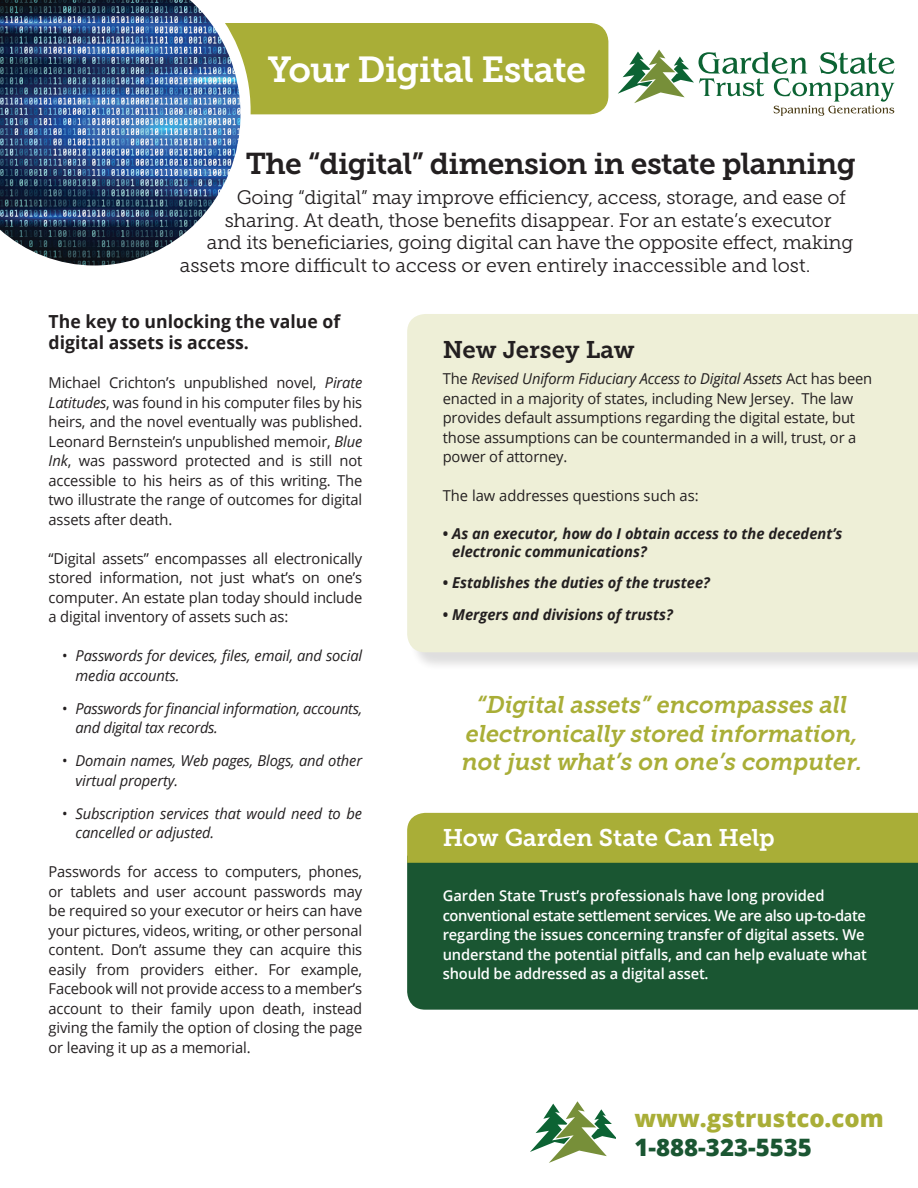
<style>
.page{position:relative;width:918px;height:1188px;background:#fff}
.page>*{position:absolute;margin:0;border:0;box-sizing:border-box;transform-origin:0 0}
.t1{font:36px "Museo Slab 700";letter-spacing:-.02em;color:#fff}
.t2{font:30px "Museo Slab 700";letter-spacing:-.02em;color:#231f20}
.t3{font:italic 24px/28.8px "Museo Slab 700";color:#a9ae37;text-align:center}
.t4{font:24px "Museo Slab 700";color:#fff}
.t5{font:800 24px "Open Sans";color:#a9ae37}
.t6{font:800 24px "Open Sans";color:#1a5632}
.t7{font:24px "Museo Slab 700";color:#231f20}
.t8{font:19.5px "Museo Slab 300";letter-spacing:-.015em;color:#231f20}
.t9{font:700 18px/21.6px "Open Sans";color:#231f20}
.t10{font:15px/19.5px "Open Sans";letter-spacing:-.01em;color:#231f20;text-align:justify}
.t11{font:600 15px/19.5px "Open Sans";letter-spacing:-.01em;color:#fff}
.t12{font:italic 15px/19.5px "Open Sans";letter-spacing:-.01em;color:#231f20}
.t13{font:italic 700 15px/18px "Open Sans";color:#231f20}
.s1{font-style:italic}
.s2{font-style:normal}
</style>
<div class="page">
<div style="left:407px;top:863px;width:511px;height:147px;background:#1a5632"></div>
<div style="left:251px;top:23px;width:357px;height:91px;background:#a9ae37"></div>
<div style="left:409px;top:316px;width:509px;height:355px;background:#231f20;opacity:.75"></div>
<div style="left:407px;top:314px;width:511px;height:338px;background:#eeefd7"></div>
<svg style="left:530px;top:1101px;width:85px;height:62px"></svg>
<svg style="left:241px;top:23px;width:10px;height:92px"></svg>
<img style="left:0;top:0;width:241px;height:266px">
<svg style="left:618px;top:50px;width:277px;height:66px"></svg>
<div style="left:407px;top:813px;width:511px;height:50px;background:#a9ae37"></div>
<h1 class="t1" style="left:268px;top:49px;width:320px">Your Digital Estate</h1>
<h2 class="t2" style="left:246px;top:146px;width:612px">The “digital” dimension in estate planning</h2>
<h3 class="t8" style="left:237px;top:187px;width:611px">Going “digital” may improve efficiency, access, storage, and ease of</h3>
<h3 class="t8" style="left:225px;top:209px;width:608px">sharing. At death, those benefits disappear. For an estate’s executor</h3>
<h3 class="t8" style="left:207px;top:232px;width:648px">and its beneficiaries, going digital can have the opposite effect, making</h3>
<h3 class="t8" style="left:180px;top:254px;width:632px">assets more difficult to access or even entirely inaccessible and lost.</h3>
<p class="t9" style="left:49px;top:310px;width:293px">The key to unlocking the value of digital assets is access.</p>
<p class="t10" style="left:49px;top:373px;width:315px">Michael Crichton’s unpublished novel, <span class="s1">Pirate Latitudes</span>, was found in his computer files by his heirs, and the novel eventually was published.<br>Leonard Bernstein’s unpublished memoir, <span class="s1">Blue Ink</span>, was password protected and is still not accessible to his heirs as of this writing. The two illustrate the range of outcomes for digital assets after death.</p>
<p class="t10" style="left:49px;top:548px;width:315px">“Digital assets” encompasses all electronically stored information, not just what’s on one’s computer. An estate plan today should include a digital inventory of assets such as:</p>
<p class="t12" style="left:76px;top:646px;width:288px;text-indent:-13px"><span class="s2">•</span> Passwords for devices, files, email, and social media accounts.</p>
<p class="t12" style="left:76px;top:698px;width:288px;text-indent:-13px"><span class="s2">•</span> Passwords for financial information, accounts, and digital tax records.</p>
<p class="t12" style="left:76px;top:751px;width:288px;text-indent:-13px"><span class="s2">•</span> Domain names, Web pages, Blogs, and other virtual property.</p>
<p class="t12" style="left:76px;top:803px;width:288px;text-indent:-13px"><span class="s2">•</span> Subscription services that would need to be cancelled or adjusted.</p>
<p class="t10" style="left:49px;top:862px;width:315px">Passwords for access to computers, phones, or tablets and user account passwords may be required so your executor or heirs can have your pictures, videos, writing, or other personal content. Don’t assume they can acquire this easily from providers either. For example, Facebook will not provide access to a member’s account to their family upon death, instead giving the family the option of closing the page or leaving it up as a memorial.</p>
<h3 class="t7" style="left:443px;top:336px;width:193px">New Jersey Law</h3>
<p class="t10" style="left:443px;top:368px;width:431px;text-align:left">The <span class="s1">Revised Uniform Fiduciary Access to Digital Assets</span> Act has been enacted in a majority of states, including New Jersey. The law provides default assumptions regarding the digital estate, but those assumptions can be countermanded in a will, trust, or a power of attorney.</p>
<p class="t10" style="left:443px;top:485px;width:257px">The law addresses questions such as:</p>
<p class="t13" style="left:452px;top:524px;width:392px;text-indent:-9px"><span class="s2">•</span> As an executor, how do I obtain access to the decedent’s electronic communications?</p>
<p class="t13" style="left:443px;top:573px;width:269px"><span class="s2">•</span> Establishes the duties of the trustee?</p>
<p class="t13" style="left:443px;top:605px;width:232px"><span class="s2">•</span> Mergers and divisions of trusts?</p>
<h3 class="t3" style="left:462px;top:690px;width:402px">“Digital assets” encompasses all electronically stored information, not just what’s on one’s computer.</h3>
<h3 class="t4" style="left:443px;top:824px;width:334px">How Garden State Can Help</h3>
<p class="t11" style="left:443px;top:886px;width:426px">Garden State Trust’s professionals have long provided conventional estate settlement services. We are also up-to-date regarding the issues concerning transfer of digital assets. We understand the potential pitfalls, and can help evaluate what should be addressed as a digital asset.</p>
<h3 class="t5" style="left:634px;top:1100px;width:251px">www.gstrustco.com</h3>
<h3 class="t6" style="left:634px;top:1129px;width:179px">1-888-323-5535</h3>
</div>
